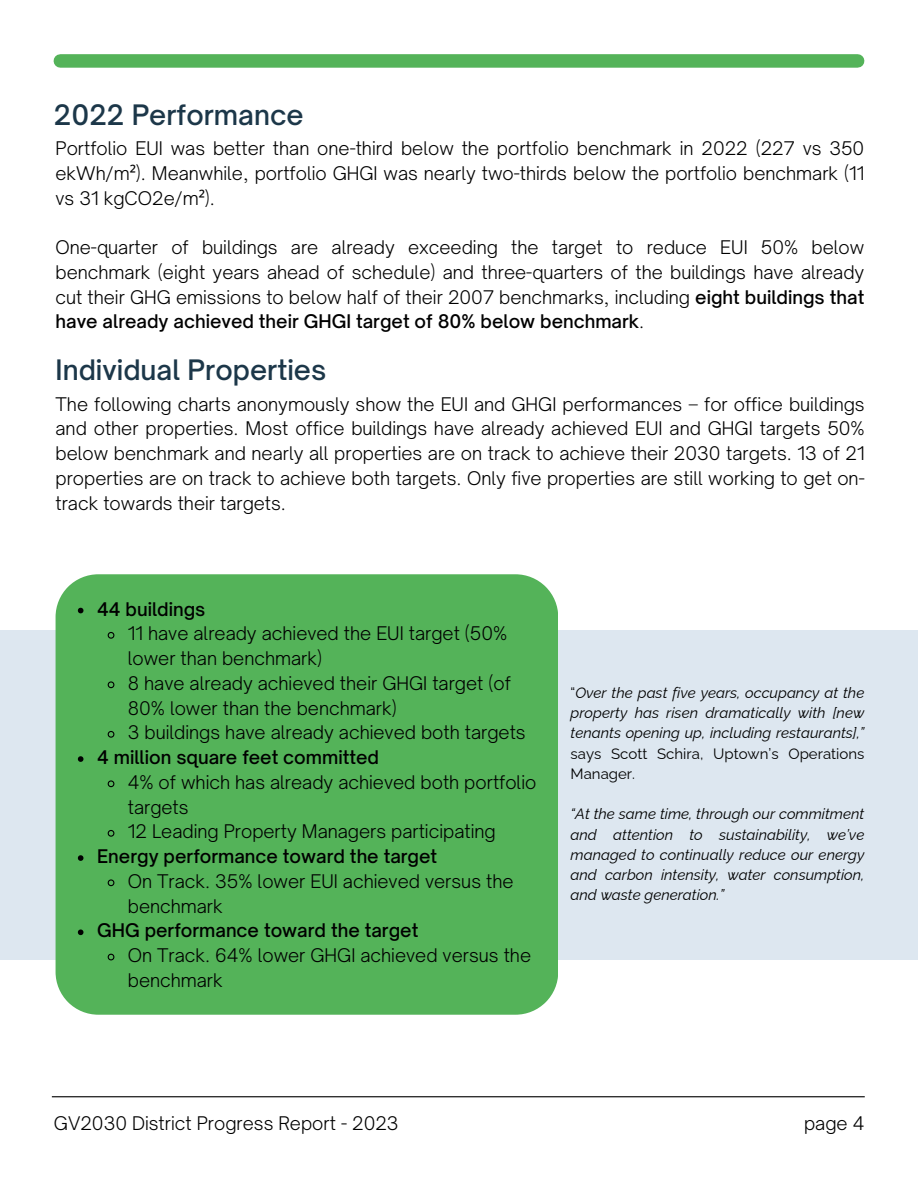
<style>
.page{position:relative;width:918px;height:1188px;background:#fff}
.page>*{position:absolute;margin:0;border:0;box-sizing:border-box;transform-origin:0 0}
.t1{font:500 27px "Open Sauce One";color:#1c3749}
.t2{font:300 18px/24.8px "Open Sauce One";color:#000}
.t3{font:500 18px "Open Sauce One";color:#000}
.t4{font:italic 15px/20.2px "Raleway";color:#000;text-align:justify}
.s1{font-family:"Noto Sans";font-weight:400}
.s2{font-weight:500}
.s3{font-style:normal}
</style>
<div class="page">
<div style="left:60px;top:54px;width:798px;height:14px;background:#54b359"></div>
<hr style="left:52px;top:1096px;width:813px;height:1px;background:#000">
<div style="left:0;top:630px;width:918px;height:330px;background:#dde7f0"></div>
<div style="left:56px;top:574px;width:502px;height:441px;background:#54b359"></div>
<svg style="left:78px;top:608px;width:5px;height:5px"></svg>
<svg style="left:107px;top:631px;width:8px;height:9px"></svg>
<svg style="left:107px;top:681px;width:8px;height:8px"></svg>
<svg style="left:107px;top:730px;width:8px;height:9px"></svg>
<svg style="left:78px;top:756px;width:5px;height:6px"></svg>
<svg style="left:107px;top:780px;width:8px;height:8px"></svg>
<svg style="left:107px;top:829px;width:8px;height:9px"></svg>
<svg style="left:78px;top:855px;width:5px;height:6px"></svg>
<svg style="left:107px;top:879px;width:8px;height:8px"></svg>
<svg style="left:78px;top:930px;width:5px;height:5px"></svg>
<svg style="left:107px;top:953px;width:8px;height:8px"></svg>
<p class="t1" style="left:54px;top:98px;width:251px">2022 Performance</p>
<p class="t2" style="left:56px;top:136px;width:810px;text-align:justify">Portfolio EUI was better than one-third below the portfolio benchmark in 2022 (227 vs 350 ekWh/m<span class="s1">²</span>). Meanwhile, portfolio GHGI was nearly two-thirds below the portfolio benchmark (11 vs 31 kgCO2e/m<span class="s1">²</span>).</p>
<p class="t2" style="left:56px;top:235px;width:810px;text-align:justify">One-quarter of buildings are already exceeding the target to reduce EUI 50% below benchmark (eight years ahead of schedule) and three-quarters of the buildings have already cut their GHG emissions to below half of their 2007 benchmarks, including <span class="s2">eight buildings that have already achieved their GHGI target of 80% below benchmark</span>.</p>
<h2 class="t1" style="left:56px;top:353px;width:272px">Individual Properties</h2>
<h2 class="t2" style="left:56px;top:391px;width:811px;text-align:justify">The following charts anonymously show the EUI and GHGI performances – for office buildings and other properties. Most office buildings have already achieved EUI and GHGI targets 50% below benchmark and nearly all properties are on track to achieve their 2030 targets. 13 of 21 properties are on track to achieve both targets. Only five properties are still working to get on&shy;track towards their targets.</h2>
<p class="t3" style="left:97px;top:598px;width:110px">44 buildings</p>
<p class="t2" style="left:128px;top:621px;width:381px">11 have already achieved the EUI target (50% lower than benchmark)</p>
<p class="t2" style="left:128px;top:671px;width:385px">8 have already achieved their GHGI target (of<br>80% lower than the benchmark)</p>
<p class="t2" style="left:128px;top:720px;width:399px">3 buildings have already achieved both targets</p>
<p class="t3" style="left:97px;top:746px;width:283px">4 million square feet committed</p>
<p class="t2" style="left:128px;top:770px;width:410px">4% of which has already achieved both portfolio targets</p>
<p class="t2" style="left:128px;top:819px;width:369px">12 Leading Property Managers participating</p>
<p class="t3" style="left:97px;top:845px;width:342px">Energy performance toward the target</p>
<p class="t2" style="left:128px;top:869px;width:387px">On Track. 35% lower EUI achieved versus the benchmark</p>
<p class="t3" style="left:97px;top:919px;width:323px">GHG performance toward the target</p>
<p class="t2" style="left:128px;top:943px;width:405px">On Track. 64% lower GHGI achieved versus the benchmark</p>
<h1 class="t4" style="left:571px;top:682px;width:295px"><span class="s3">“</span>Over the past five years, occupancy at the property has risen dramatically with [new tenants opening up, including restaurants],” <span class="s3">says Scott Schira, Uptown’s Operations Manager.</span></h1>
<p class="t4" style="left:571px;top:804px;width:295px">“At the same time, through our commitment and attention to sustainability, we’ve managed to continually reduce our energy and carbon intensity, water consumption, and waste generation.”</p>
<h1 class="t2" style="left:54px;top:1111px;width:346px">GV2030 District Progress Report - 2023</h1>
<h2 class="t2" style="left:804px;top:1111px;width:62px">page 4</h2>
</div>
